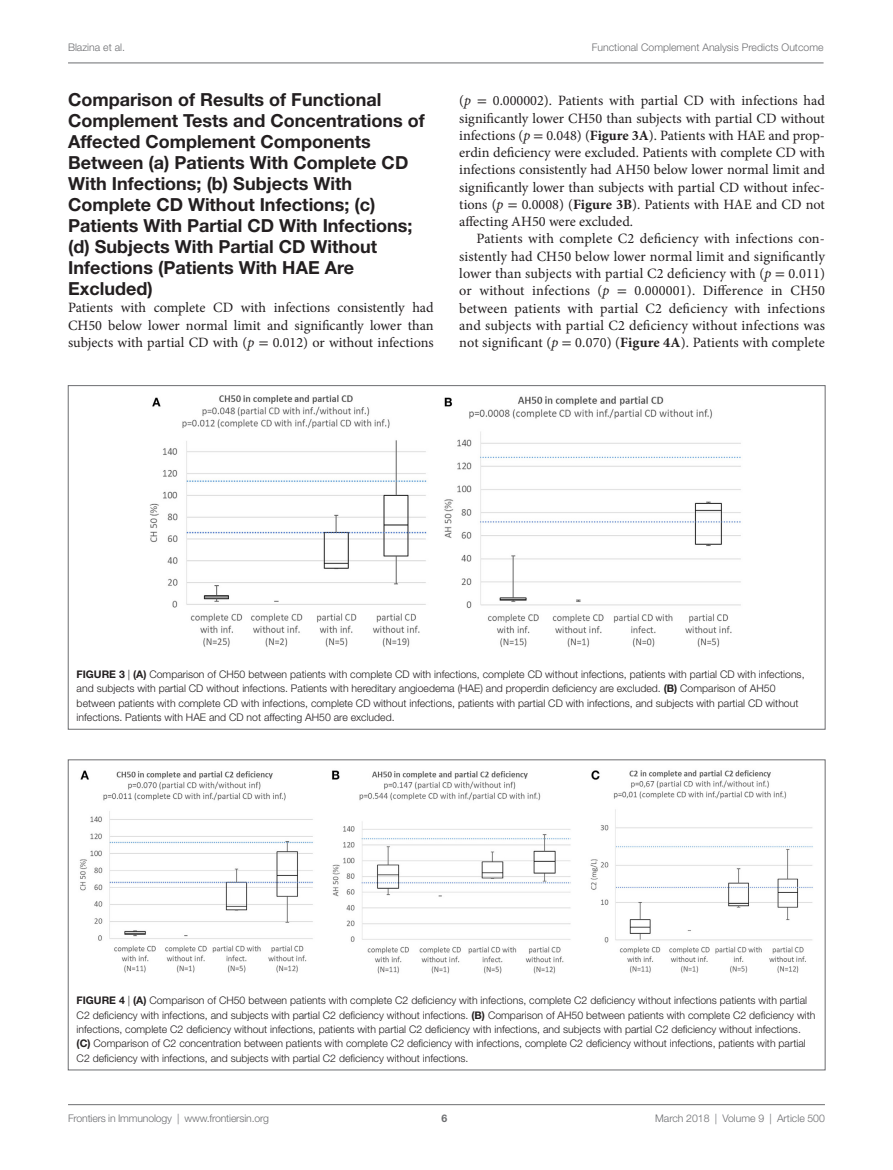
<style>
.page{position:relative;width:893px;height:1170px;background:#fff}
.page>*{position:absolute;margin:0;border:0;box-sizing:border-box;transform-origin:0 0}
.t1{font:700 18px/21px "Helvetica Neue LT Std";color:#231f20}
.t2{font:14.25px/17.2px "Minion Pro";color:#231f20;text-align:justify}
.t3{font:300 10.5px/14.2px "Helvetica Neue LT Std";color:#231f20}
.t4{font:300 10.5px "Helvetica Neue LT Std";color:#6c6d70}
.t5{font:700 10.5px "Helvetica Neue LT Std";color:#6c6d70}
.s1{font-style:italic}
.s2{font-family:"STIX General"}
.s3{font-weight:700}
</style>
<div class="page">
<img style="left:79px;top:770px;width:734px;height:204px">
<img style="left:149px;top:395px;width:592px;height:252px">
<hr style="left:68px;top:63px;width:756px;height:1px;background:#6c6d70">
<hr style="left:68px;top:1104px;width:757px;height:1px;background:#6c6d70">
<p class="t4" style="left:68px;top:41px;width:58px">Blazina et al.</p>
<p class="t4" style="left:592px;top:41px;width:233px">Functional Complement Analysis Predicts Outcome</p>
<p class="t1" style="left:68px;top:89px;width:358px">Comparison of Results of Functional Complement Tests and Concentrations of Affected Complement Components Between (a) Patients With Complete CD With Infections; (b) Subjects With Complete CD Without Infections; (c)<br>Patients With Partial CD With Infections; (d) Subjects With Partial CD Without Infections (Patients With HAE</p>
<h1 class="t1" style="left:325px;top:257px;width:31px">Are</h1>
<h1 class="t1" style="left:68px;top:278px;width:86px">Excluded)</h1>
<h2 class="t2" style="left:68px;top:299px;width:367px">Patients with complete CD with infections consistently had CH50 below lower normal limit and significantly lower than subjects with partial CD with (<span class="s1">p</span> <span class="s2">=</span> 0.012) or without infections</h2>
<p class="t2" style="left:459px;top:92px;width:367px">(<span class="s1">p</span> <span class="s2">=</span> 0.000002). Patients with partial CD with infections had significantly lower CH50 than subjects with partial CD without infections (<span class="s1">p</span> <span class="s2">=</span> 0.048) (<span class="s3">Figure 3A</span>). Patients with HAE and prop&shy;erdin deficiency were excluded. Patients with complete CD with infections consistently had AH50 below lower normal limit and significantly lower than subjects with partial CD without infec&shy;tions (<span class="s1">p</span> <span class="s2">=</span> 0.0008) (<span class="s3">Figure 3B</span>). Patients with HAE and CD not affecting AH50 were excluded.</p>
<p class="t2" style="left:459px;top:230px;width:367px;text-indent:17px">Patients with complete C2 deficiency with infections con&shy;sistently had CH50 below lower normal limit and significantly lower than subjects with partial C2 deficiency with (<span class="s1">p</span> <span class="s2">=</span> 0.011) or without infections (<span class="s1">p</span> <span class="s2">=</span> 0.000001). Difference in CH50 between patients with partial C2 deficiency with infections and subjects with partial C2 deficiency without infections was not significant (<span class="s1">p</span> <span class="s2">=</span> 0.070) (<span class="s3">Figure 4A</span>). Patients with complete</p>
<p class="t3" style="left:77px;top:667px;width:729px"><span class="s3">Figure 3</span> | <span class="s3">(A)</span> Comparison of CH50 between patients with complete CD with infections, complete CD without infections, patients with partial CD with infections, and subjects with partial CD without infections. Patients with hereditary angioedema (HAE) and properdin deficiency are excluded. <span class="s3">(B)</span> Comparison of AH50 between patients with complete CD with infections, complete CD without infections, patients with partial CD with infections, and subjects with partial CD without infections. Patients with HAE and CD not affecting AH50 are excluded.</p>
<p class="t3" style="left:77px;top:993px;width:740px"><span class="s3">Figure 4</span> | <span class="s3">(A)</span> Comparison of CH50 between patients with complete C2 deficiency with infections, complete C2 deficiency without infections patients with partial C2 deficiency with infections, and subjects with partial C2 deficiency without infections. <span class="s3">(B)</span> Comparison of AH50 between patients with complete C2 deficiency with infections, complete C2 deficiency without infections, patients with partial C2 deficiency with infections, and subjects with partial C2 deficiency without infections. <span class="s3">(C)</span> Comparison of C2 concentration between patients with complete C2 deficiency with infections, complete C2 deficiency without infections, patients with partial C2 deficiency with infections, and subjects with partial C2 deficiency without infections.</p>
<p class="t4" style="left:68px;top:1111px;width:203px">Frontiers in Immunology | www.frontiersin.org</p>
<p class="t4" style="left:655px;top:1111px;width:171px">March 2018 | Volume 9 | Article 500</p>
<p class="t5" style="left:441px;top:1111px;width:7px">6</p>
</div>
